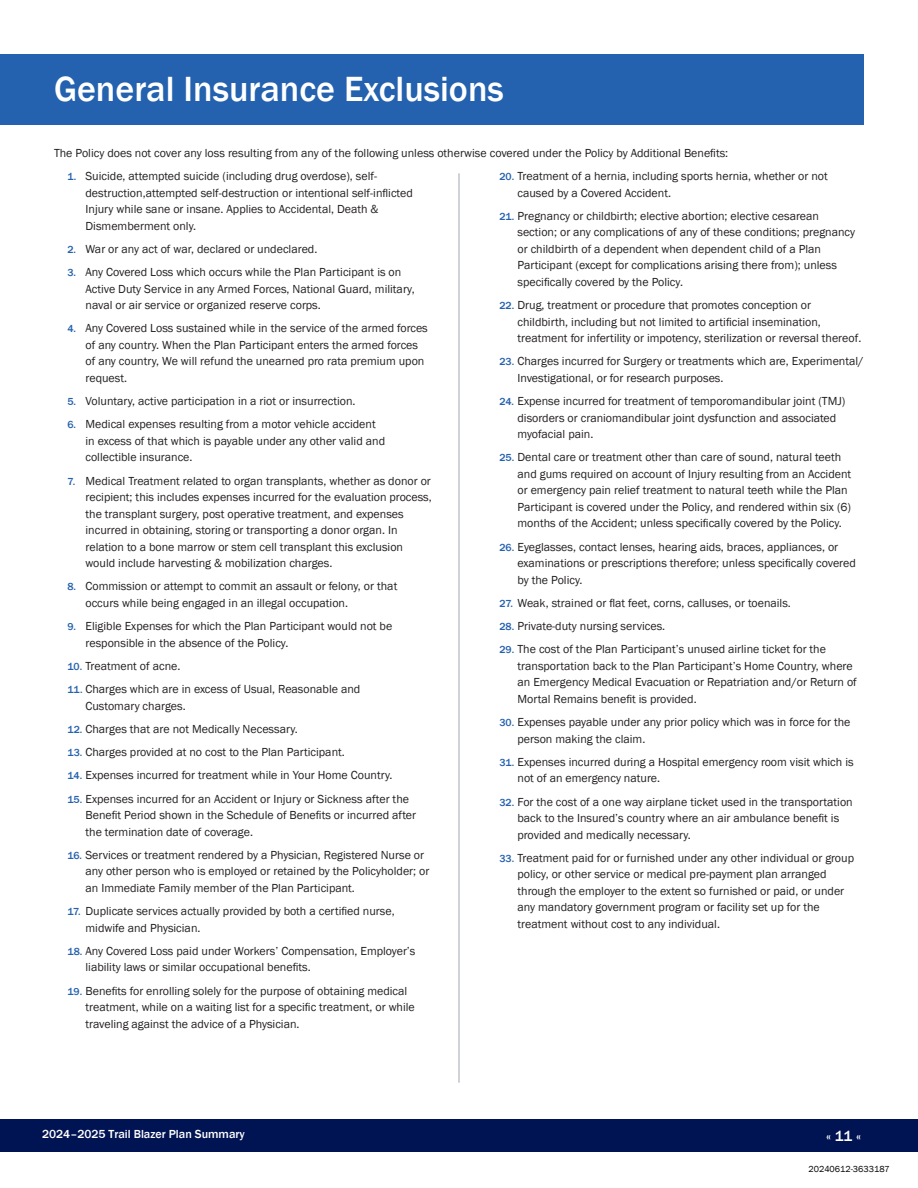
<style>
.page{position:relative;width:918px;height:1188px;background:#fff}
.page>*{position:absolute;margin:0;border:0;box-sizing:border-box;transform-origin:0 0}
.Headline_TOC{font:500 36px "Franklin Gothic";color:#fff}
.t1{font:500 15px "Franklin Gothic";color:#fff}
.Body_Definitions{font:12px/16.5px "Franklin Gothic";color:#231f20}
.Body{font:500 12px "Franklin Gothic";color:#fff}
.t2{font:9px "Franklin Gothic";color:#000}
.s1{font-weight:500;font-size:10.5px;color:#2461ae}
</style>
<div class="page">
<div style="left:0;top:1119px;width:918px;height:33px;background:#001353"></div>
<div style="left:0;top:54px;width:864px;height:70px;background:#2461ae"></div>
<hr style="left:458px;top:173px;width:2px;height:910px;background:#c0c5ca">
<p class="Headline_TOC" style="left:54px;top:67px;width:451px">General Insurance Exclusions</p>
<p class="Body_Definitions" style="left:54px;top:145px;width:676px">The Policy does not cover any loss resulting from any of the following unless otherwise covered under the Policy by Additional Benefits:</p>
<p class="Body_Definitions" style="left:86px;top:168px;width:329px;text-indent:-18px"><span class="s1">1.</span> Suicide, attempted suicide (including drug overdose), self&shy;destruction,attempted self-destruction or intentional self-inflicted Injury while sane or insane. Applies to Accidental, Death &amp; Dismemberment only.</p>
<p class="Body_Definitions" style="left:68px;top:241px;width:251px"><span class="s1">2.</span> War or any act of war, declared or undeclared.</p>
<p class="Body_Definitions" style="left:86px;top:264px;width:331px;text-indent:-18px"><span class="s1">3.</span> Any Covered Loss which occurs while the Plan Participant is on<br>Active Duty Service in any Armed Forces, National Guard, military, naval or air service or organized reserve corps.</p>
<p class="Body_Definitions" style="left:86px;top:320px;width:344px;text-indent:-18px"><span class="s1">4.</span> Any Covered Loss sustained while in the service of the armed forces of any country. When the Plan Participant enters the armed forces of any country, We will refund the unearned pro rata premium upon request.</p>
<p class="Body_Definitions" style="left:68px;top:393px;width:290px"><span class="s1">5.</span> Voluntary, active participation in a riot or insurrection.</p>
<p class="Body_Definitions" style="left:86px;top:416px;width:301px;text-indent:-18px"><span class="s1">6.</span> Medical expenses resulting from a motor vehicle accident in excess of that which is payable under any other valid and collectible insurance.</p>
<p class="Body_Definitions" style="left:86px;top:473px;width:348px;text-indent:-18px"><span class="s1">7.</span> Medical Treatment related to organ transplants, whether as donor or recipient; this includes expenses incurred for the evaluation process, the transplant surgery, post operative treatment, and expenses incurred in obtaining, storing or transporting a donor organ. In relation to a bone marrow or stem cell transplant this exclusion would include harvesting &amp; mobilization charges.</p>
<p class="Body_Definitions" style="left:86px;top:578px;width:313px;text-indent:-18px"><span class="s1">8.</span> Commission or attempt to commit an assault or felony, or that occurs while being engaged in an illegal occupation.</p>
<p class="Body_Definitions" style="left:86px;top:618px;width:308px;text-indent:-18px"><span class="s1">9.</span> Eligible Expenses for which the Plan Participant would not be responsible in the absence of the Policy.</p>
<p class="Body_Definitions" style="left:68px;top:658px;width:115px"><span class="s1">10.</span> Treatment of acne.</p>
<p class="Body_Definitions" style="left:86px;top:681px;width:276px;text-indent:-18px"><span class="s1">11.</span> Charges which are in excess of Usual, Reasonable and<br>Customary charges.</p>
<p class="Body_Definitions" style="left:68px;top:721px;width:232px"><span class="s1">12.</span> Charges that are not Medically Necessary.</p>
<p class="Body_Definitions" style="left:68px;top:744px;width:279px"><span class="s1">13.</span> Charges provided at no cost to the Plan Participant.</p>
<p class="Body_Definitions" style="left:68px;top:767px;width:327px"><span class="s1">14.</span> Expenses incurred for treatment while in Your Home Country.</p>
<p class="Body_Definitions" style="left:86px;top:791px;width:332px;text-indent:-18px"><span class="s1">15.</span> Expenses incurred for an Accident or Injury or Sickness after the<br>Benefit Period shown in the Schedule of Benefits or incurred after the termination date of coverage.</p>
<p class="Body_Definitions" style="left:86px;top:847px;width:345px;text-indent:-18px"><span class="s1">16.</span> Services or treatment rendered by a Physician, Registered Nurse or any other person who is employed or retained by the Policyholder; or an Immediate Family member of the Plan Participant.</p>
<p class="Body_Definitions" style="left:86px;top:903px;width:311px;text-indent:-18px"><span class="s1">17.</span> Duplicate services actually provided by both a certified nurse, midwife and Physician.</p>
<p class="Body_Definitions" style="left:86px;top:943px;width:332px;text-indent:-18px"><span class="s1">18.</span> Any Covered Loss paid under Workers’ Compensation, Employer’s liability laws or similar occupational benefits.</p>
<p class="Body_Definitions" style="left:86px;top:983px;width:331px;text-indent:-18px"><span class="s1">19.</span> Benefits for enrolling solely for the purpose of obtaining medical treatment, while on a waiting list for a specific treatment, or while traveling against the advice of a Physician.</p>
<p class="Body_Definitions" style="left:518px;top:168px;width:312px;text-indent:-18px"><span class="s1">20.</span> Treatment of a hernia, including sports hernia, whether or not caused by a Covered Accident.</p>
<p class="Body_Definitions" style="left:518px;top:208px;width:339px;text-indent:-18px"><span class="s1">21.</span> Pregnancy or childbirth; elective abortion; elective cesarean section; or any complications of any of these conditions; pregnancy or childbirth of a dependent when dependent child of a Plan Participant (except for complications arising there from); unless specifically covered by the Policy.</p>
<p class="Body_Definitions" style="left:518px;top:297px;width:345px;text-indent:-18px"><span class="s1">22.</span> Drug, treatment or procedure that promotes conception or childbirth, including but not limited to artificial insemination, treatment for infertility or impotency, sterilization or reversal thereof.</p>
<p class="Body_Definitions" style="left:518px;top:353px;width:348px;text-indent:-18px"><span class="s1">23.</span> Charges incurred for Surgery or treatments which are, Experimental/<br>Investigational, or for research purposes.</p>
<p class="Body_Definitions" style="left:518px;top:393px;width:329px;text-indent:-18px"><span class="s1">24.</span> Expense incurred for treatment of temporomandibular joint (TMJ) disorders or craniomandibular joint dysfunction and associated myofacial pain.</p>
<p class="Body_Definitions" style="left:518px;top:449px;width:335px;text-indent:-18px"><span class="s1">25.</span> Dental care or treatment other than care of sound, natural teeth and gums required on account of Injury resulting from an Accident or emergency pain relief treatment to natural teeth while the Plan Participant is covered under the Policy, and rendered within six (6) months of the Accident; unless specifically covered by the Policy.</p>
<p class="Body_Definitions" style="left:518px;top:539px;width:340px;text-indent:-18px"><span class="s1">26.</span> Eyeglasses, contact lenses, hearing aids, braces, appliances, or examinations or prescriptions therefore; unless specifically covered by the Policy.</p>
<p class="Body_Definitions" style="left:500px;top:595px;width:293px"><span class="s1">27.</span> Weak, strained or flat feet, corns, calluses, or toenails.</p>
<p class="Body_Definitions" style="left:500px;top:618px;width:167px"><span class="s1">28.</span> Private-duty nursing services.</p>
<p class="Body_Definitions" style="left:518px;top:641px;width:341px;text-indent:-18px"><span class="s1">29.</span> The cost of the Plan Participant’s unused airline ticket for the transportation back to the Plan Participant’s Home Country, where an Emergency Medical Evacuation or Repatriation and/or Return of Mortal Remains benefit is provided.</p>
<p class="Body_Definitions" style="left:518px;top:714px;width:335px;text-indent:-18px"><span class="s1">30.</span> Expenses payable under any prior policy which was in force for the person making the claim.</p>
<p class="Body_Definitions" style="left:518px;top:754px;width:338px;text-indent:-18px"><span class="s1">31.</span> Expenses incurred during a Hospital emergency room visit which is not of an emergency nature.</p>
<p class="Body_Definitions" style="left:518px;top:794px;width:337px;text-indent:-18px"><span class="s1">32.</span> For the cost of a one way airplane ticket used in the transportation back to the Insured’s country where an air ambulance benefit is provided and medically necessary.</p>
<p class="Body_Definitions" style="left:518px;top:850px;width:338px;text-indent:-18px"><span class="s1">33.</span> Treatment paid for or furnished under any other individual or group policy, or other service or medical pre-payment plan arranged through the employer to the extent so furnished or paid, or under any mandatory government program or facility set up for the treatment without cost to any individual.</p>
<p class="Body" style="left:42px;top:1126px;width:204px">2024–2025 Trail Blazer Plan Summary</p>
<p class="t1" style="left:826px;top:1126px;width:36px">« 11 «</p>
<p class="t2" style="left:809px;top:1164px;width:83px">20240612-3633187</p>
</div>
